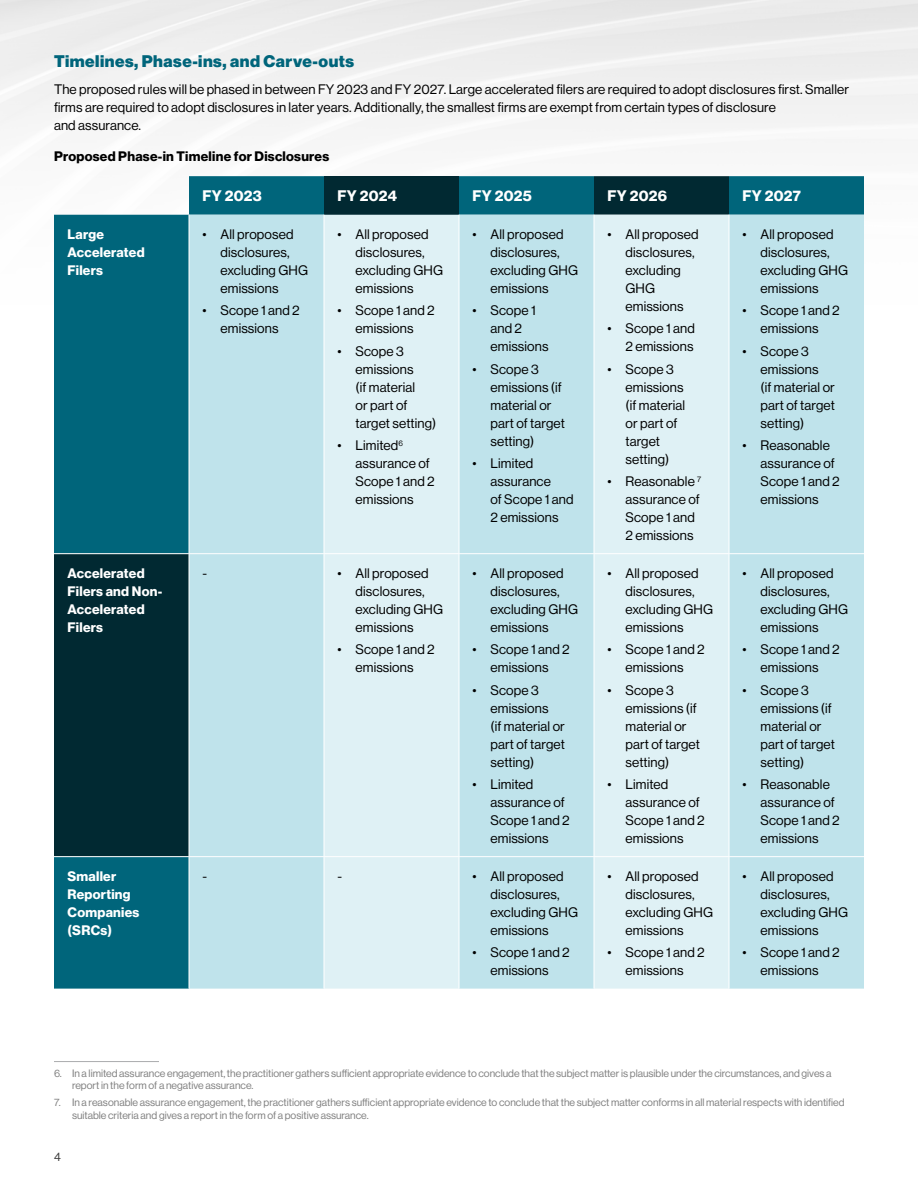
<style>
.page{position:relative;width:918px;height:1188px;background:#fff}
.page>*{position:absolute;margin:0;border:0;box-sizing:border-box;transform-origin:0 0}
.t1{font:16.5px "N Haas Grotesk DS Pro 95 Blk";letter-spacing:.03em;color:#00657b}
.t2{font:15px "N Haas Grotesk DS Pro 75 Bd";letter-spacing:.02em;color:#fff}
.Body{font:13.5px/18px "N Haas Grotesk DS Pro 55 Rg";letter-spacing:.01em;color:#000}
.t3{font:13.5px/18px "N Haas Grotesk DS Pro 75 Bd";letter-spacing:.02em;color:#fff}
.t4{font:13.5px "N Haas Grotesk DS Pro 75 Bd";letter-spacing:.02em;color:#000}
.R_Page{font:12px "N Haas Grotesk DS Pro 55 Rg";color:#3b3b3b}
.t5{font:10.5px/12.6px "N Haas Grotesk DS Pro 55 Rg";color:#7f7f7f}
</style>
<div class="page">
<div style="left:54px;top:176px;width:810px;height:813px;background:#00657b"></div>
<svg style="left:54px;top:176px;width:675px;height:680px;background:#0d5160"></svg>
<div style="left:190px;top:215px;width:674px;height:774px;background:#bfe3eb"></div>
<svg style="left:325px;top:215px;width:404px;height:774px;background:#d4ecf1"></svg>
<hr style="left:189px;top:215px;width:1px;height:338px;background:#fff">
<hr style="left:324px;top:215px;width:1px;height:338px;background:#fff">
<hr style="left:459px;top:215px;width:1px;height:338px;background:#fff">
<hr style="left:594px;top:215px;width:1px;height:338px;background:#fff">
<hr style="left:729px;top:215px;width:1px;height:338px;background:#fff">
<hr style="left:54px;top:553px;width:135px;height:1px;background:#fff">
<hr style="left:189px;top:553px;width:135px;height:1px;background:#fff">
<hr style="left:189px;top:554px;width:1px;height:302px;background:#fff">
<hr style="left:324px;top:553px;width:135px;height:1px;background:#fff">
<hr style="left:324px;top:554px;width:1px;height:302px;background:#fff">
<hr style="left:459px;top:553px;width:135px;height:1px;background:#fff">
<hr style="left:459px;top:554px;width:1px;height:302px;background:#fff">
<hr style="left:594px;top:553px;width:135px;height:1px;background:#fff">
<hr style="left:594px;top:554px;width:1px;height:302px;background:#fff">
<hr style="left:729px;top:553px;width:135px;height:1px;background:#fff">
<hr style="left:729px;top:554px;width:1px;height:302px;background:#fff">
<hr style="left:54px;top:856px;width:135px;height:1px;background:#fff">
<hr style="left:189px;top:856px;width:135px;height:1px;background:#fff">
<hr style="left:189px;top:857px;width:1px;height:132px;background:#fff">
<hr style="left:324px;top:856px;width:135px;height:1px;background:#fff">
<hr style="left:324px;top:857px;width:1px;height:132px;background:#fff">
<hr style="left:459px;top:856px;width:135px;height:1px;background:#fff">
<hr style="left:459px;top:857px;width:1px;height:132px;background:#fff">
<hr style="left:594px;top:856px;width:135px;height:1px;background:#fff">
<hr style="left:594px;top:857px;width:1px;height:132px;background:#fff">
<hr style="left:729px;top:856px;width:135px;height:1px;background:#fff">
<hr style="left:729px;top:857px;width:1px;height:132px;background:#fff">
<hr style="left:54px;top:1061px;width:105px;height:1px;background:#aaacae">
<h2 class="t1" style="left:54px;top:51px;width:302px">Timelines, Phase-ins, and Carve-outs</h2>
<p class="Body" style="left:54px;top:80px;width:797px">The proposed rules will be phased in between FY 2023 and FY 2027. Large accelerated filers are required to adopt disclosures first. Smaller firms are required to adopt disclosures in later years. Additionally, the smallest firms are exempt from certain types of disclosure<br>and assurance.</p>
<h3 class="t4" style="left:54px;top:149px;width:277px">Proposed Phase-in Timeline for Disclosures</h3>
<h3 class="t2" style="left:202px;top:187px;width:61px">FY 2023</h3>
<h3 class="t2" style="left:338px;top:187px;width:61px">FY 2024</h3>
<h3 class="t2" style="left:472px;top:187px;width:61px">FY 2025</h3>
<h3 class="t2" style="left:608px;top:187px;width:61px">FY 2026</h3>
<h3 class="t2" style="left:742px;top:187px;width:60px">FY 2027</h3>
<h3 class="t3" style="left:68px;top:225px;width:79px">Large<br>Accelerated<br>Filers</h3>
<p class="Body" style="left:220px;top:225px;width:89px;text-indent:-18px">• All proposed disclosures, excluding GHG emissions</p>
<p class="Body" style="left:202px;top:302px;width:99px;text-align:center">• Scope 1 and 2 emissions</p>
<p class="Body" style="left:356px;top:225px;width:89px;text-indent:-18px">• All proposed disclosures, excluding GHG emissions</p>
<p class="Body" style="left:338px;top:302px;width:99px;text-align:center">• Scope 1 and 2 emissions</p>
<p class="Body" style="left:356px;top:342px;width:82px;text-indent:-18px">• Scope 3 emissions<br>(if material<br>or part of target setting)</p>
<p class="Body" style="left:355px;top:437px;width:81px;text-indent:-18px">• Limited<sup>6 </sup>assurance of<br>Scope 1 and 2 emissions</p>
<p class="Body" style="left:490px;top:225px;width:89px;text-indent:-18px">• All proposed disclosures, excluding GHG emissions</p>
<p class="Body" style="left:490px;top:302px;width:60px;text-indent:-18px">• Scope 1 and 2 emissions</p>
<p class="Body" style="left:490px;top:360px;width:76px;text-indent:-18px">• Scope 3 emissions (if material or part of target setting)</p>
<p class="Body" style="left:490px;top:455px;width:85px;text-indent:-18px">• Limited assurance<br>of Scope 1 and<br>2 emissions</p>
<p class="Body" style="left:626px;top:225px;width:75px;text-indent:-18px">• All proposed disclosures, excluding<br>GHG emissions</p>
<p class="Body" style="left:608px;top:320px;width:89px;text-align:right">• Scope 1 and<br>2 emissions</p>
<p class="Body" style="left:626px;top:360px;width:61px;text-indent:-18px">• Scope 3 emissions (if material or part of target setting)</p>
<p class="Body" style="left:626px;top:473px;width:77px;text-indent:-18px">• Reasonable <sup>7 </sup>assurance of<br>Scope 1 and<br>2 emissions</p>
<p class="Body" style="left:760px;top:225px;width:89px;text-indent:-18px">• All proposed disclosures, excluding GHG emissions</p>
<p class="Body" style="left:742px;top:302px;width:99px;text-align:center">• Scope 1 and 2 emissions</p>
<p class="Body" style="left:760px;top:342px;width:76px;text-indent:-18px">• Scope 3 emissions<br>(if material or part of target setting)</p>
<p class="Body" style="left:760px;top:437px;width:81px;text-indent:-18px">• Reasonable assurance of<br>Scope 1 and 2 emissions</p>
<h3 class="t3" style="left:68px;top:564px;width:96px">Accelerated<br>Filers and Non-<br>Accelerated<br>Filers</h3>
<p class="Body" style="left:203px;top:564px;width:6px">-</p>
<p class="Body" style="left:356px;top:564px;width:89px;text-indent:-18px">• All proposed disclosures, excluding GHG emissions</p>
<p class="Body" style="left:338px;top:641px;width:99px;text-align:center">• Scope 1 and 2 emissions</p>
<p class="Body" style="left:490px;top:564px;width:89px;text-indent:-18px">• All proposed disclosures, excluding GHG emissions</p>
<p class="Body" style="left:472px;top:641px;width:99px;text-align:center">• Scope 1 and 2 emissions</p>
<p class="Body" style="left:490px;top:681px;width:76px;text-indent:-18px">• Scope 3 emissions<br>(if material or part of target setting)</p>
<p class="Body" style="left:490px;top:776px;width:81px;text-indent:-18px">• Limited assurance of<br>Scope 1 and 2 emissions</p>
<p class="Body" style="left:626px;top:564px;width:89px;text-indent:-18px">• All proposed disclosures, excluding GHG emissions</p>
<p class="Body" style="left:608px;top:641px;width:99px;text-align:center">• Scope 1 and 2 emissions</p>
<p class="Body" style="left:626px;top:681px;width:76px;text-indent:-18px">• Scope 3 emissions (if material or part of target setting)</p>
<p class="Body" style="left:626px;top:776px;width:81px;text-indent:-18px">• Limited assurance of<br>Scope 1 and 2 emissions</p>
<p class="Body" style="left:760px;top:564px;width:89px;text-indent:-18px">• All proposed disclosures, excluding GHG emissions</p>
<p class="Body" style="left:742px;top:641px;width:99px;text-align:center">• Scope 1 and 2 emissions</p>
<p class="Body" style="left:760px;top:681px;width:76px;text-indent:-18px">• Scope 3 emissions (if material or part of target setting)</p>
<p class="Body" style="left:760px;top:776px;width:81px;text-indent:-18px">• Reasonable assurance of<br>Scope 1 and 2 emissions</p>
<h3 class="t3" style="left:68px;top:867px;width:73px">Smaller<br>Reporting<br>Companies (SRCs)</h3>
<p class="Body" style="left:203px;top:867px;width:6px">-</p>
<p class="Body" style="left:338px;top:867px;width:6px">-</p>
<p class="Body" style="left:490px;top:867px;width:89px;text-indent:-18px">• All proposed disclosures, excluding GHG emissions</p>
<p class="Body" style="left:472px;top:943px;width:99px;text-align:center">• Scope 1 and 2 emissions</p>
<p class="Body" style="left:626px;top:867px;width:89px;text-indent:-18px">• All proposed disclosures, excluding GHG emissions</p>
<p class="Body" style="left:608px;top:943px;width:99px;text-align:center">• Scope 1 and 2 emissions</p>
<p class="Body" style="left:760px;top:867px;width:89px;text-indent:-18px">• All proposed disclosures, excluding GHG emissions</p>
<p class="Body" style="left:742px;top:943px;width:99px;text-align:center">• Scope 1 and 2 emissions</p>
<p class="t5" style="left:72px;top:1067px;width:761px;text-indent:-18px">6. In a limited assurance engagement, the practitioner gathers sufficient appropriate evidence to conclude that the subject matter is plausible under the circumstances, and gives a report in the form of a negative assurance.</p>
<p class="t5" style="left:72px;top:1096px;width:774px;text-indent:-18px">7. In a reasonable assurance engagement, the practitioner gathers sufficient appropriate evidence to conclude that the subject matter conforms in all material respects with identified suitable criteria and gives a report in the form of a positive assurance.</p>
<p class="R_Page" style="left:54px;top:1150px;width:8px">4</p>
</div>
